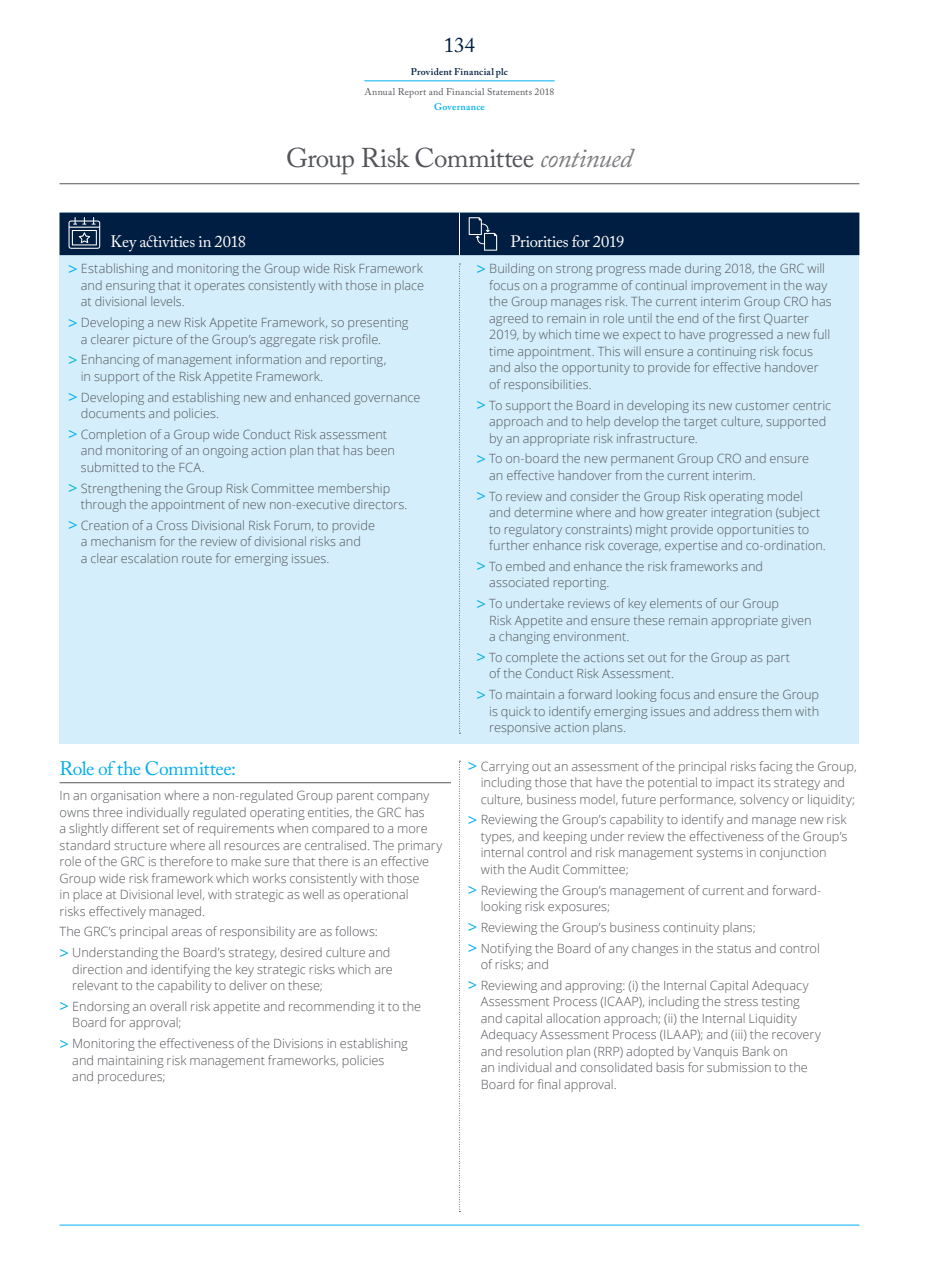
<style>
.page{position:relative;width:936px;height:1263px;background:#fff}
.page>*{position:absolute;margin:0;border:0;box-sizing:border-box;transform-origin:0 0}
.t1{font:27px "Adobe Caslon Pro";letter-spacing:-.03em;color:#54555a}
.t2{font:21px "Adobe Caslon Pro";color:#001e41}
.t3{font:19.5px "Adobe Caslon Pro";letter-spacing:-.025em;color:#00aeef}
.t4{font:16.5px "Adobe Caslon Pro";letter-spacing:-.02em;color:#fff}
.t5{font:300 12.75px/16.5px "Open Sans";color:#54555a}
.t6{font:9.75px "Adobe Caslon Pro";letter-spacing:.025em;color:#54555a}
.t7{font:600 9.75px "Adobe Caslon Pro";letter-spacing:.02em;color:#001e41}
.t8{font:600 9.75px "Adobe Caslon Pro";letter-spacing:.025em;color:#00aeef}
.s1{font-style:italic;color:#7c7d80}
.s2{font-weight:400;font-size:16.5px;color:#00aeef}
</style>
<div class="page">
<hr style="left:60px;top:1225px;width:799px;height:1px;background:#00aeef">
<hr style="left:364px;top:81px;width:190px;height:1px;background:#00aeef">
<hr style="left:60px;top:183px;width:799px;height:1px;background:#54555a">
<div style="left:60px;top:213px;width:799px;height:531px;background:#d4effb"></div>
<svg style="left:459px;top:264px;width:1px;height:470px"></svg>
<svg style="left:459px;top:761px;width:1px;height:451px"></svg>
<div style="left:60px;top:213px;width:799px;height:42px;background:#001e41"></div>
<hr style="left:60px;top:782px;width:391px;height:1px;background:#54555a">
<h2 class="t2" style="left:444px;top:32px;width:33px">134</h2>
<p class="t7" style="left:411px;top:66px;width:98px">Provident Financial plc</p>
<p class="t6" style="left:364px;top:86px;width:191px">Annual Report and Financial Statements 2018</p>
<p class="t8" style="left:434px;top:101px;width:52px">Governance</p>
<h1 class="t1" style="left:286px;top:141px;width:348px">Group Risk Committee <span class="s1">continued</span></h1>
<p class="t4" style="left:111px;top:231px;width:137px">Key activities in 2018</p>
<p class="t4" style="left:510px;top:231px;width:115px">Priorities for 2019</p>
<p class="t5" style="left:81px;top:260px;width:345px;text-align:justify;text-indent:-13px"><span class="s2">&gt;</span> Establishing and monitoring the Group wide Risk Framework and ensuring that it operates consistently with those in place at divisional levels.</p>
<p class="t5" style="left:81px;top:314px;width:329px;text-indent:-13px"><span class="s2">&gt;</span> Developing a new Risk Appetite Framework, so presenting a clearer picture of the Group’s aggregate risk profile.</p>
<p class="t5" style="left:81px;top:351px;width:307px;text-indent:-13px"><span class="s2">&gt;</span> Enhancing of management information and reporting, in support of the Risk Appetite Framework.</p>
<p class="t5" style="left:81px;top:388px;width:341px;text-indent:-13px"><span class="s2">&gt;</span> Developing and establishing new and enhanced governance documents and policies.</p>
<p class="t5" style="left:81px;top:426px;width:316px;text-indent:-13px"><span class="s2">&gt;</span> Completion of a Group wide Conduct Risk assessment and monitoring of an ongoing action plan that has been submitted to the FCA.</p>
<p class="t5" style="left:81px;top:479px;width:328px;text-indent:-13px"><span class="s2">&gt;</span> Strengthening the Group Risk Committee membership through the appointment of new non-executive directors.</p>
<p class="t5" style="left:81px;top:517px;width:296px;text-indent:-13px"><span class="s2">&gt;</span> Creation of a Cross Divisional Risk Forum, to provide a mechanism for the review of divisional risks and<br>a clear escalation route for emerging issues.</p>
<h3 class="t3" style="left:60px;top:757px;width:178px">Role of the Committee:</h3>
<p class="t5" style="left:60px;top:787px;width:384px">In an organisation where a non-regulated Group parent company owns three individually regulated operating entities, the GRC has<br>a slightly different set of requirements when compared to a more standard structure where all resources are centralised. The primary role of the GRC is therefore to make sure that there is an effective Group wide risk framework which works consistently with those<br>in place at Divisional level, with strategic as well as operational<br>risks effectively managed.</p>
<p class="t5" style="left:60px;top:921px;width:332px;line-height:20.7px">The GRC’s principal areas of responsibility are as follows: <span class="s2">&gt;</span> Understanding the Board’s strategy, desired culture and</p>
<p class="t5" style="left:72px;top:960px;width:322px">direction and identifying the key strategic risks which are relevant to the capability to deliver on these;</p>
<p class="t5" style="left:72px;top:998px;width:350px;text-indent:-13px"><span class="s2">&gt;</span> Endorsing an overall risk appetite and recommending it to the<br>Board for approval;</p>
<p class="t5" style="left:72px;top:1035px;width:337px;text-indent:-13px"><span class="s2">&gt;</span> Monitoring the effectiveness of the Divisions in establishing and maintaining risk management frameworks, policies and procedures;</p>
<p class="t5" style="left:489px;top:260px;width:344px;text-indent:-13px"><span class="s2">&gt;</span> Building on strong progress made during 2018, the GRC will focus on a programme of continual improvement in the way the Group manages risk. The current interim Group CRO has agreed to remain in role until the end of the first Quarter 2019, by which time we expect to have progressed a new full time appointment. This will ensure a continuing risk focus and also the opportunity to provide for effective handover of responsibilities.</p>
<p class="t5" style="left:489px;top:396px;width:343px;text-indent:-13px"><span class="s2">&gt;</span> To support the Board in developing its new customer centric approach and to help develop the target culture, supported by an appropriate risk infrastructure.</p>
<p class="t5" style="left:489px;top:450px;width:321px;text-indent:-13px"><span class="s2">&gt;</span> To on-board the new permanent Group CRO and ensure an effective handover from the current interim.</p>
<p class="t5" style="left:489px;top:487px;width:338px;text-indent:-13px"><span class="s2">&gt;</span> To review and consider the Group Risk operating model and determine where and how greater integration (subject to regulatory constraints) might provide opportunities to further enhance risk coverage, expertise and co-ordination.</p>
<p class="t5" style="left:489px;top:558px;width:275px;text-indent:-13px"><span class="s2">&gt;</span> To embed and enhance the risk frameworks and associated reporting.</p>
<p class="t5" style="left:489px;top:595px;width:324px;text-indent:-13px"><span class="s2">&gt;</span> To undertake reviews of key elements of our Group<br>Risk Appetite and ensure these remain appropriate given a changing environment.</p>
<p class="t5" style="left:489px;top:649px;width:302px;text-indent:-13px"><span class="s2">&gt;</span> To complete the actions set out for the Group as part of the Conduct Risk Assessment.</p>
<p class="t5" style="left:489px;top:686px;width:331px;text-align:justify;text-indent:-13px"><span class="s2">&gt;</span> To maintain a forward looking focus and ensure the Group is quick to identify emerging issues and address them with responsive action plans.</p>
<p class="t5" style="left:480px;top:757px;width:377px;text-indent:-13px"><span class="s2">&gt;</span> Carrying out an assessment of the principal risks facing the Group, including those that have the potential to impact its strategy and culture, business model, future performance, solvency or liquidity;</p>
<p class="t5" style="left:480px;top:811px;width:368px;text-indent:-13px"><span class="s2">&gt;</span> Reviewing the Group’s capability to identify and manage new risk types, and keeping under review the effectiveness of the Group’s internal control and risk management systems in conjunction with the Audit Committee;</p>
<p class="t5" style="left:480px;top:881px;width:342px;text-indent:-13px"><span class="s2">&gt;</span> Reviewing the Group’s management of current and forward&shy;looking risk exposures;</p>
<p class="t5" style="left:468px;top:916px;width:353px;line-height:20.7px"><span class="s2">&gt;</span> Reviewing the Group’s business continuity plans;<br><span class="s2">&gt;</span> Notifying the Board of any changes in the status and control</p>
<p class="t5" style="left:468px;top:954px;width:342px;line-height:20.7px;text-indent:13px">of risks; and<br><span class="s2">&gt;</span> Reviewing and approving: (i) the Internal Capital Adequacy</p>
<p class="t5" style="left:480px;top:993px;width:342px">Assessment Process (ICAAP), including the stress testing and capital allocation approach; (ii) the Internal Liquidity Adequacy Assessment Process (ILAAP); and (iii) the recovery and resolution plan (RRP) adopted by Vanquis Bank on<br>an individual and consolidated basis for submission to the Board for final approval.</p>
</div>
